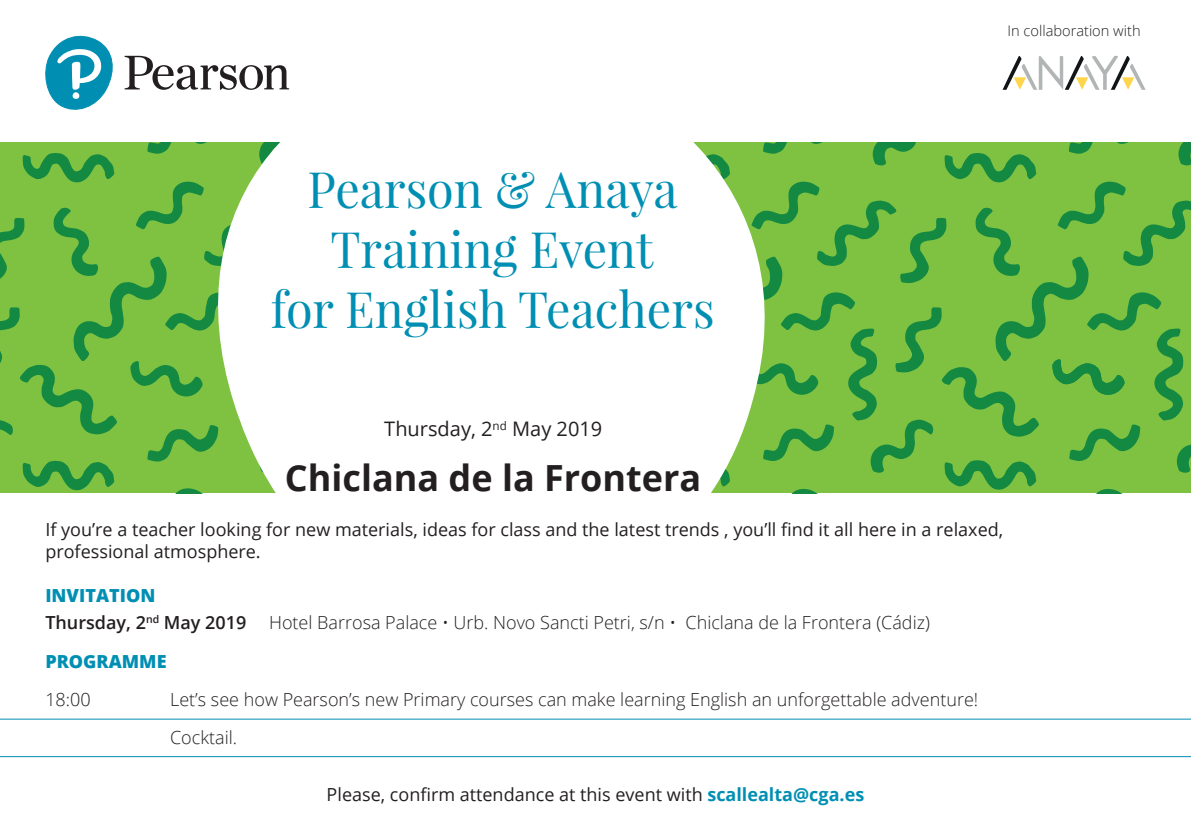
<style>
.page{position:relative;width:1191px;height:834px;background:#fff}
.page>*{position:absolute;margin:0;border:0;box-sizing:border-box;transform-origin:0 0}
.t1{font:50px/60px "Playfair Display";color:#008fb3;text-align:center}
.t2{font:700 36px "Open Sans";color:#231f20}
.t3{font:20px "Open Sans";color:#231f20}
.t4{font:18px/21.6px "Open Sans";color:#231f20}
.t5{font:300 18px "Open Sans";color:#231f20}
.t6{font:800 18px "Open Sans";color:#008fb3}
.t7{font:600 18px "Open Sans";color:#231f20}
.t8{font:300 14.6px "Open Sans";color:#231f20}
.s1{font-weight:700;color:#008fb3}
</style>
<div class="page">
<svg style="left:0;top:142px;width:1191px;height:351px;background:#6cb741"></svg>
<svg style="left:162px;top:88px;width:650px;height:406px"></svg>
<svg style="left:124px;top:56px;width:165px;height:34px"></svg>
<svg style="left:45px;top:35px;width:68px;height:75px"></svg>
<svg style="left:1002px;top:56px;width:143px;height:34px"></svg>
<hr style="left:0;top:718px;width:1191px;height:1px;background:#008fb3">
<hr style="left:0;top:756px;width:1191px;height:1px;background:#008fb3">
<p class="t1" style="left:271px;top:159px;width:445px">Pearson &amp; Anaya<br>Training Event<br>for English Teachers</p>
<p class="t8" style="left:1007px;top:20px;width:135px">In collaboration with</p>
<p class="t3" style="left:384px;top:415px;width:220px">Thursday, 2<sup>nd</sup> May 2019</p>
<p class="t2" style="left:285px;top:452px;width:418px">Chiclana de la Frontera</p>
<p class="t4" style="left:45px;top:518px;width:959px">If you’re a teacher looking for new materials, ideas for class and the latest trends , you’ll find it all here in a relaxed, professional atmosphere.</p>
<p class="t6" style="left:45px;top:581px;width:111px">INVITATION</p>
<p class="t7" style="left:45px;top:610px;width:202px">Thursday, 2<sup>nd</sup> May 2019</p>
<p class="t5" style="left:269px;top:610px;width:662px">Hotel Barrosa Palace • Urb. Novo Sancti Petri, s/n • Chiclana de la Frontera (Cádiz)</p>
<p class="t6" style="left:45px;top:647px;width:123px">PROGRAMME</p>
<p class="t5" style="left:45px;top:687px;width:47px">18:00</p>
<p class="t5" style="left:170px;top:687px;width:809px">Let’s see how Pearson’s new Primary courses can make learning English an unforgettable adventure!</p>
<p class="t5" style="left:170px;top:725px;width:68px">Cocktail.</p>
<p class="t4" style="left:326px;top:783px;width:539px">Please, confirm attendance at this event with <span class="s1">scallealta@cga.es</span></p>
</div>
